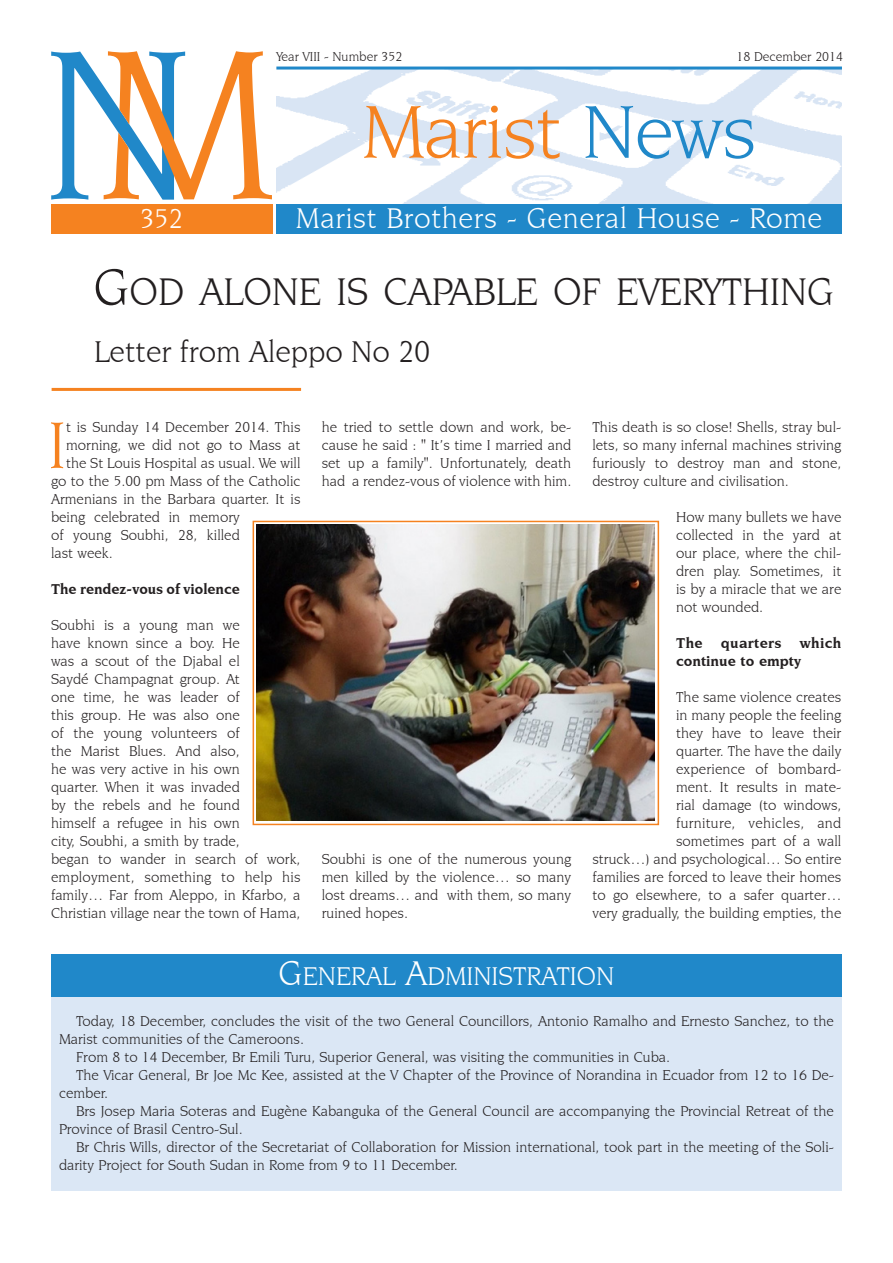
<style>
.page{position:relative;width:893px;height:1263px;background:#fff}
.page>*{position:absolute;margin:0;border:0;box-sizing:border-box;transform-origin:0 0}
.Normale{font:79.5px "Novarese IT Cby BT";letter-spacing:-.015em;color:#f58220}
.paragrafo4ComMaiuscu{font:70.2px "Novarese IT Cby BT";color:#f58220}
.Titolo{font:40.5px "Novarese IT Cby BT";color:#231f20}
.Sottotitolo{font:31.5px "Novarese IT Cby BT";color:#231f20}
.Normale-2{font:30px "Novarese IT Cby BT";letter-spacing:.02em;color:#fff}
.Normale-3{font:28.5px "Novarese IT Cby BT";color:#fff}
.Titolo-2{font:27px "Novarese IT Cby BT";color:#fff}
.paragrafo4{font:15px/18px "Novarese IT Cby BT";color:#231f20;text-align:justify}
.paragrafoSemDopo{font:15px/18px "Novarese IT Cby BT";color:#231f20}
.paragrafo4ComMaiuscu-2{font:15px "Novarese IT Cby BT";color:#231f20}
.paragrafo4-2{font:700 15px/18px "Novarese IT Cby BT";letter-spacing:.025em;color:#231f20}
.paragrafo4-3{font:700 15px "Novarese IT Cby BT";color:#231f20}
.Normale-4{font:13.5px "Novarese IT Cby BT";color:#231f20}
.s1{color:#2088c9}
.s2{font-size:54px}
.s3{font-size:36px}
</style>
<div class="page">
<img style="left:276px;top:70px;width:566px;height:134px">
<hr style="left:276px;top:67px;width:566px;height:3px;background:#2088c9">
<div style="left:276px;top:204px;width:566px;height:30px;background:#2088c9"></div>
<svg style="left:51px;top:51px;width:221px;height:149px"></svg>
<div style="left:51px;top:996px;width:791px;height:195px;background:#dbe7f5"></div>
<div style="left:51px;top:204px;width:221px;height:30px;background:#f58220"></div>
<hr style="left:52px;top:388px;width:249px;height:3px;background:#f58220">
<div style="left:51px;top:954px;width:791px;height:42px;background:#2088c9"></div>
<img style="left:256px;top:524px;width:399px;height:296px">
<div style="left:253px;top:521px;width:406px;height:304px;border:2px solid #f58220"></div>
<p class="Normale-4" style="left:276px;top:49px;width:127px">Year VIII - Number 352</p>
<p class="Normale-4" style="left:736px;top:49px;width:108px">18 December 2014</p>
<p class="Normale-3" style="left:140px;top:202px;width:45px">352</p>
<p class="Normale" style="left:362px;top:85px;width:396px">Marist <span class="s1">News</span></p>
<p class="Normale-2" style="left:296px;top:201px;width:528px">Marist Brothers - General House - Rome</p>
<p class="Titolo" style="left:94px;top:267px;width:739px"><span class="s2">G</span>OD ALONE IS CAPABLE OF EVERYTHING</p>
<p class="Sottotitolo" style="left:94px;top:333px;width:338px">Letter from Aleppo No 20</p>
<p class="paragrafo4ComMaiuscu" style="left:48px;top:403px;width:20px">I</p>
<p class="paragrafo4ComMaiuscu-2" style="left:66px;top:418px;width:236px">t is Sunday 14 December 2014. This</p>
<p class="paragrafo4ComMaiuscu-2" style="left:66px;top:436px;width:236px">morning, we did not go to Mass at</p>
<p class="paragrafo4ComMaiuscu-2" style="left:66px;top:454px;width:236px">the St Louis Hospital as usual. We will</p>
<p class="paragrafo4ComMaiuscu-2" style="left:51px;top:472px;width:251px">go to the 5.00 pm Mass of the Catholic</p>
<p class="paragrafo4ComMaiuscu-2" style="left:51px;top:490px;width:251px">Armenians in the Barbara quarter. It is</p>
<p class="paragrafo4ComMaiuscu-2" style="left:51px;top:508px;width:190px">being celebrated in memory</p>
<p class="paragrafo4ComMaiuscu-2" style="left:51px;top:526px;width:190px">of young Soubhi, 28, killed</p>
<p class="paragrafo4ComMaiuscu-2" style="left:51px;top:544px;width:63px">last week.</p>
<p class="paragrafo4-3" style="left:51px;top:580px;width:190px">The rendez-vous of violence</p>
<p class="paragrafo4" style="left:51px;top:616px;width:251px;text-align:left">Soubhi is a young man we<br>have known since a boy. He<br>was a scout of the Djabal el<br>Saydé Champagnat group. At<br>one time, he was leader of<br>this group. He was also one<br>of the young volunteers of<br>the Marist Blues. And also,<br>he was very active in his own<br>quarter. When it was invaded<br>by the rebels and he found<br>himself a refugee in his own<br>city, Soubhi, a smith by trade,<br>began to wander in search of work, employment, something to help his family… Far from Aleppo, in Kfarbo, a<br>Christian village near the town of Hama,</p>
<p class="paragrafo4" style="left:322px;top:418px;width:251px">he tried to settle down and work, be&shy;cause he said : " It’s time I married and set up a family". Unfortunately, death had a rendez-vous of violence with him.</p>
<p class="paragrafo4" style="left:322px;top:850px;width:251px">Soubhi is one of the numerous young men killed by the violence… so many lost dreams… and with them, so many ruined hopes.</p>
<p class="paragrafo4" style="left:592px;top:418px;width:250px">This death is so close! Shells, stray bul&shy;lets, so many infernal machines striving furiously to destroy man and stone, destroy culture and civilisation.</p>
<p class="paragrafo4" style="left:676px;top:508px;width:167px">How many bullets we have collected in the yard at our place, where the chil&shy;dren play. Sometimes, it is by a miracle that we are not wounded.</p>
<p class="paragrafo4-2" style="left:676px;top:634px;width:167px">The quarters which continue to empty</p>
<p class="paragrafo4" style="left:592px;top:688px;width:250px;text-align:right">The same violence creates<br>in many people the feeling<br>they have to leave their<br>quarter. The have the daily<br>experience of bombard-<br>ment. It results in mate-<br>rial damage (to windows,<br>furniture, vehicles, and<br>sometimes part of a wall<br>struck…) and psychological… So entire families are forced to leave their homes to go elsewhere, to a safer quarter… very gradually, the building empties, the</p>
<p class="Titolo-2" style="left:279px;top:960px;width:337px"><span class="s3">G</span>ENERAL <span class="s3">A</span>DMINISTRATION</p>
<p class="paragrafoSemDopo" style="left:59px;top:1012px;width:776px;text-indent:17px">Today, 18 December, concludes the visit of the two General Councillors, Antonio Ramalho and Ernesto Sanchez, to the<br>Marist communities of the Cameroons.</p>
<p class="paragrafoSemDopo" style="left:76px;top:1048px;width:596px">From 8 to 14 December, Br Emili Turu, Superior General, was visiting the communities in Cuba.</p>
<p class="paragrafoSemDopo" style="left:59px;top:1066px;width:776px;text-indent:17px">The Vicar General, Br Joe Mc Kee, assisted at the V Chapter of the Province of Norandina in Ecuador from 12 to 16 De&shy;cember.</p>
<p class="paragrafoSemDopo" style="left:59px;top:1102px;width:776px;text-indent:17px">Brs Josep Maria Soteras and Eugène Kabanguka of the General Council are accompanying the Provincial Retreat of the<br>Province of Brasil Centro-Sul.</p>
<p class="paragrafoSemDopo" style="left:59px;top:1138px;width:776px;text-indent:17px">Br Chris Wills, director of the Secretariat of Collaboration for Mission international, took part in the meeting of the Soli&shy;darity Project for South Sudan in Rome from 9 to 11 December.</p>
</div>
